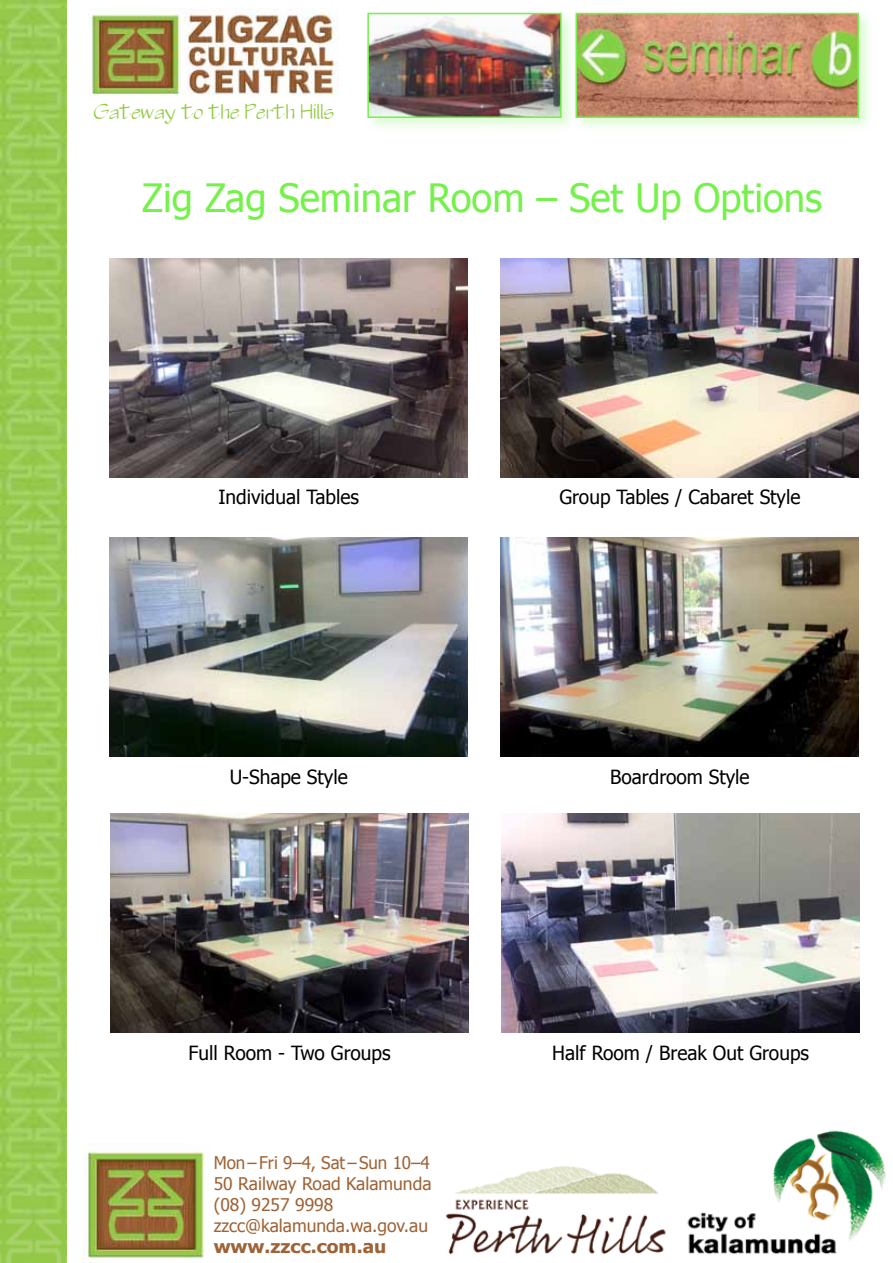
<style>
.page{position:relative;width:893px;height:1263px;background:#fff}
.page>*{position:absolute;margin:0;border:0;box-sizing:border-box;transform-origin:0 0}
.t1{font:39px "Tahoma";color:#74f249}
.t2{font:19.5px "Tahoma";color:#000}
.t3{font:19.5px "OLIVEOIL";color:#94c945;scale:1.05 1}
.t4{font:700 18px "Tahoma";color:#9e6336;scale:1.06 1}
.t5{font:17.4px/21px "Tahoma";color:#9e6336}
</style>
<div class="page">
<div style="left:572px;top:10px;width:302px;height:123px;background:#74f249;opacity:.25"></div>
<img style="left:578px;top:16px;width:278px;height:99px">
<div style="left:575px;top:13px;width:284px;height:105px;border:2px solid #74f249"></div>
<img style="left:88px;top:8px;width:251px;height:88px">
<img style="left:445px;top:1166px;width:221px;height:89px">
<div style="left:364px;top:10px;width:213px;height:123px;background:#74f249;opacity:.25"></div>
<img style="left:370px;top:16px;width:189px;height:99px">
<div style="left:367px;top:13px;width:195px;height:105px;border:2px solid #74f249"></div>
<img style="left:687px;top:1130px;width:199px;height:125px">
<img style="left:110px;top:258px;width:358px;height:219px">
<img style="left:82px;top:1143px;width:123px;height:117px">
<img style="left:1px;top:0;width:66px;height:610px">
<img style="left:1px;top:610px;width:66px;height:607px">
<img style="left:1px;top:1217px;width:66px;height:46px">
<img style="left:110px;top:538px;width:358px;height:219px">
<img style="left:111px;top:813px;width:358px;height:219px">
<img style="left:501px;top:258px;width:358px;height:219px">
<img style="left:501px;top:538px;width:358px;height:219px">
<img style="left:502px;top:813px;width:358px;height:219px">
<p class="t3" style="left:94px;top:99px;width:230px">Gateway to the Perth Hills</p>
<h1 class="t1" style="left:142px;top:171px;width:682px">Zig Zag Seminar Room – Set Up Options</h1>
<p class="t2" style="left:218px;top:484px;width:142px">Individual Tables</p>
<p class="t2" style="left:559px;top:484px;width:243px">Group Tables / Cabaret Style</p>
<p class="t2" style="left:230px;top:764px;width:120px">U-Shape Style</p>
<p class="t2" style="left:610px;top:764px;width:141px">Boardroom Style</p>
<p class="t2" style="left:188px;top:1039px;width:204px">Full Room - Two Groups</p>
<p class="t2" style="left:552px;top:1039px;width:258px">Half Room / Break Out Groups</p>
<p class="t5" style="left:214px;top:1151px;width:219px">Mon–Fri 9–4, Sat –Sun 10–4<br>50 Railway Road Kalamunda (08) 9257 9998 zzcc@kalamunda.wa.gov.au</p>
<p class="t4" style="left:214px;top:1234px;width:164px">www.zzcc.com.au</p>
</div>
